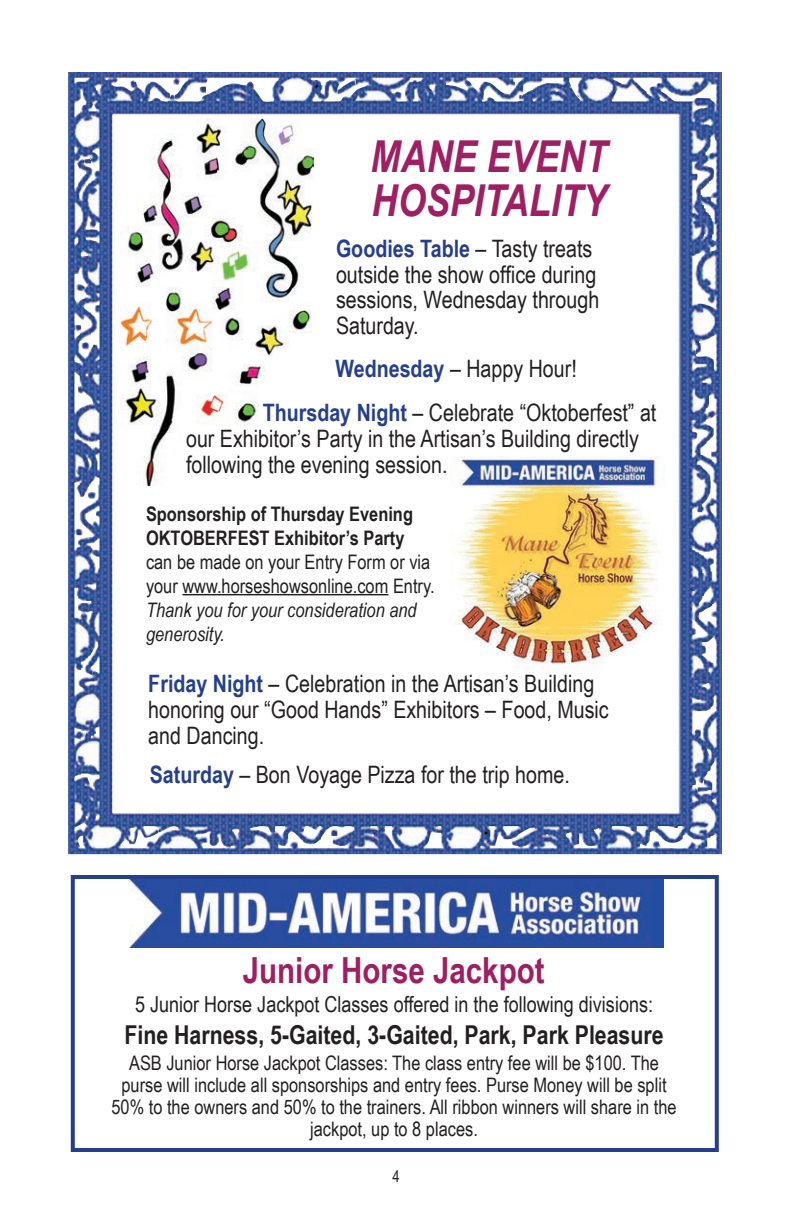
<style>
.page{position:relative;width:792px;height:1224px;background:#fff}
.page>*{position:absolute;margin:0;border:0;box-sizing:border-box;transform-origin:0 0}
.t1{font:italic 700 44px/44px "Arial Narrow";color:#9e1f62}
.t2{font:700 36px "Arial Narrow";color:#9e1f62}
.t3{font:700 26px "Arial Narrow";color:#231f20}
.t4{font:24px/26px "Arial Narrow";color:#231f20}
.t5{font:22px "Arial Narrow";color:#231f20}
.t6{font:20px/22px "Arial Narrow";color:#231f20;text-align:center}
.t7{font:700 20px/24px "Arial Narrow";color:#231f20}
.t8{font:italic 20px/24px "Arial Narrow";color:#231f20}
.t9{font:16px "Arial Narrow";color:#231f20}
.s1{font-weight:700;color:#253f8e}
</style>
<div class="page">
<img style="left:68px;top:72px;width:648px;height:782px">
<img style="left:130px;top:880px;width:534px;height:68px">
<div style="left:71px;top:875px;width:648px;height:277px;border:4px solid #253f8e"></div>
<img style="left:450px;top:456px;width:216px;height:216px">
<hr style="left:182px;top:594px;width:206px;height:1px;background:#231f20">
<h1 class="t1" style="left:371px;top:132px;width:238px">MANE EVENT<br>HOSPITALITY</h1>
<p class="t4" style="left:336px;top:234px;width:265px"><span class="s1">Goodies Table</span> – Tasty treats outside the show office during sessions, Wednesday through<br>Saturday.</p>
<p class="t4" style="left:336px;top:355px;width:243px"><span class="s1">Wednesday</span> – Happy Hour!</p>
<p class="t4" style="left:186px;top:398px;width:472px;text-indent:77px"><span class="s1">Thursday Night</span> – Celebrate “Oktoberfest” at our Exhibitor’s Party in the Artisan’s Building directly following the evening session.</p>
<p class="t7" style="left:146px;top:501px;width:269px">Sponsorship of Thursday Evening<br>OKTOBERFEST Exhibitor’s Party</p>
<p class="t6" style="left:146px;top:549px;width:290px;line-height:24px;text-align:left">can be made on your Entry Form or via your www.horseshowsonline.com Entry.</p>
<p class="t8" style="left:146px;top:597px;width:272px">Thank you for your consideration and generosity.</p>
<p class="t4" style="left:148px;top:670px;width:462px"><span class="s1">Friday Night</span> – Celebration in the Artisan’s Building honoring our “Good Hands” Exhibitors – Food, Music and Dancing.</p>
<p class="t4" style="left:150px;top:761px;width:422px"><span class="s1">Saturday</span> – Bon Voyage Pizza for the trip home.</p>
<h2 class="t2" style="left:243px;top:943px;width:303px">Junior Horse Jackpot</h2>
<p class="t5" style="left:135px;top:988px;width:520px">5 Junior Horse Jackpot Classes offered in the following divisions:</p>
<p class="t3" style="left:124px;top:1015px;width:541px">Fine Harness, 5-Gaited, 3-Gaited, Park, Park Pleasure</p>
<p class="t6" style="left:111px;top:1051px;width:567px">ASB Junior Horse Jackpot Classes: The class entry fee will be $100. The purse will include all sponsorships and entry fees. Purse Money will be split 50% to the owners and 50% to the trainers. All ribbon winners will share in the jackpot, up to 8 places.</p>
<p class="t9" style="left:392px;top:1164px;width:9px">4</p>
</div>
